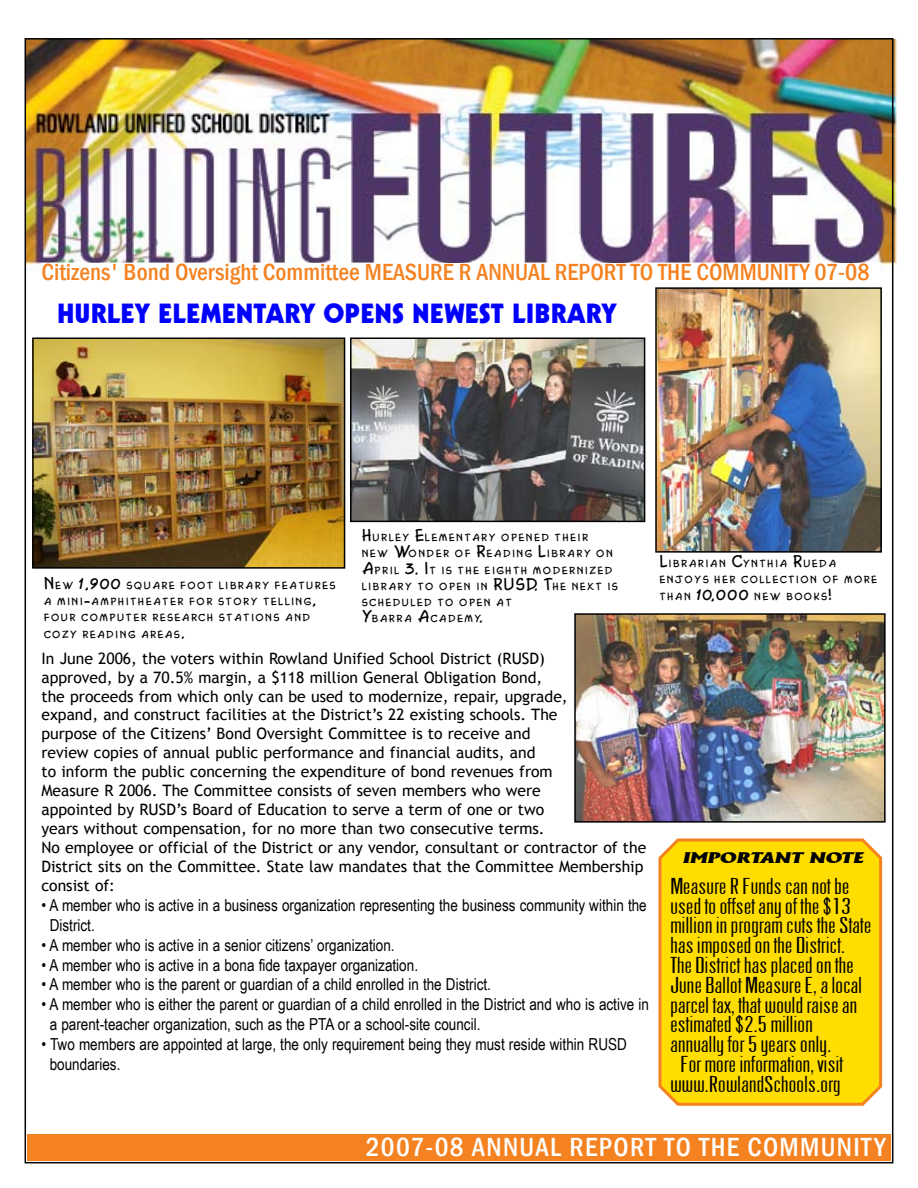
<style>
.page{position:relative;width:918px;height:1188px;background:#fff}
.page>*{position:absolute;margin:0;border:0;box-sizing:border-box;transform-origin:0 0}
.t1{font:27px "Geometric 231 BT Heavy C";color:#00f}
.t2{font:500 condensed 27px "Franklin Gothic";letter-spacing:.05em;color:#fff}
.t3{font:500 condensed 24px "Franklin Gothic";color:#f58220}
.t4{font:20.7px "Arizona";color:#000;scale:1.4 1}
.t5{font:16.8px/16.2px "Chasm Thin Normal";color:#000;scale:1.4 1}
.t6{font:16.5px/19.8px "Arial Narrow";color:#000}
.t7{font:15.75px/18.9px "Trebuchet MS";color:#000}
.t8{font:italic 800 15px "Adelon";color:#000;scale:1.4 1}
</style>
<div class="page">
<div style="left:27px;top:1134px;width:864px;height:27px;background:#f58220"></div>
<img style="left:28px;top:39px;width:869px;height:231px">
<div style="left:41px;top:263px;width:839px;height:18px;background:#fff"></div>
<img style="left:35px;top:341px;width:307px;height:225px">
<div style="left:32px;top:338px;width:313px;height:231px;border:2px solid #000"></div>
<img style="left:353px;top:341px;width:289px;height:178px">
<div style="left:350px;top:338px;width:295px;height:184px;border:2px solid #000"></div>
<img style="left:658px;top:290px;width:221px;height:260px">
<div style="left:655px;top:287px;width:227px;height:266px;border:2px solid #000"></div>
<img style="left:577px;top:616px;width:306px;height:204px">
<div style="left:574px;top:613px;width:312px;height:210px;border:2px solid #000"></div>
<svg style="left:658px;top:838px;width:225px;height:268px;background:#fed90d"></svg>
<h2 class="t3" style="left:41px;top:256px;width:389px">CITIZENS' BOND OVERSIGHT COMMITTEE MEASURE</h2>
<h2 class="t3" style="left:459px;top:256px;width:109px">R ANNUAL REPORT</h2>
<h2 class="t3" style="left:631px;top:256px;width:80px">TOTHE COMMUNITY</h2>
<h2 class="t3" style="left:814px;top:256px;width:57px">07-08</h2>
<h1 class="t1" style="left:57px;top:297px;width:561px">HURLEY ELEMENTARY OPENS NEWEST LIBRARY</h1>
<p class="t5" style="left:43px;top:575px;width:211px">New 1,900 square foot library features a mini-amphitheater for story telling, four computer research stations and cozy reading areas.</p>
<p class="t5" style="left:361px;top:527px;width:186px">Hurley Elementary opened their new Wonder of Reading Library on<br>April 3. It is the eighth modernized library to open in RUSD. The next is scheduled to open at<br>Ybarra Academy.</p>
<p class="t7" style="left:41px;top:649px;width:606px">In June 2006, the voters within Rowland Unified School District (RUSD)<br>approved, by a 70.5% margin, a $118 million General Obligation Bond,<br>the proceeds from which only can be used to modernize, repair, upgrade,<br>expand, and construct facilities at the District’s 22 existing schools. The<br>purpose of the Citizens’ Bond Oversight Committee is to receive and<br>review copies of annual public performance and financial audits, and<br>to inform the public concerning the expenditure of bond revenues from<br>Measure R 2006. The Committee consists of seven members who were<br>appointed by RUSD’s Board of Education to serve a term of one or two<br>years without compensation, for no more than two consecutive terms.<br>No employee or official of the District or any vendor, consultant or contractor of the District sits on the Committee. State law mandates that the Committee Membership consist of:</p>
<p class="t6" style="left:50px;top:895px;width:599px;text-indent:-8px">• A member who is active in a business organization representing the business community within the<br>District.</p>
<p class="t6" style="left:41px;top:935px;width:355px">• A member who is active in a senior citizens’ organization.</p>
<p class="t6" style="left:41px;top:954px;width:378px">• A member who is active in a bona fide taxpayer organization.</p>
<p class="t6" style="left:41px;top:974px;width:451px">• A member who is the parent or guardian of a child enrolled in the District.</p>
<p class="t6" style="left:50px;top:994px;width:601px;text-indent:-8px">• A member who is either the parent or guardian of a child enrolled in the District and who is active in a parent-teacher organization, such as the PTA or a school-site council.</p>
<p class="t6" style="left:50px;top:1034px;width:579px;text-indent:-8px">• Two members are appointed at large, the only requirement being they must reside within RUSD boundaries.</p>
<p class="t5" style="left:659px;top:553px;width:158px">Librarian Cynthia Rueda enjoys her collection of more than 10,000 new books!</p>
<p class="t8" style="left:683px;top:849px;width:131px">IMPORTANT NOTE</p>
<h3 class="t4" style="left:670px;top:874px;width:129px">Measure R Funds can not be</h3>
<h3 class="t4" style="left:670px;top:893px;width:131px">used to offset any of the $13</h3>
<h3 class="t4" style="left:670px;top:913px;width:145px">million in program cuts the State</h3>
<h3 class="t4" style="left:670px;top:933px;width:127px">has imposed on the District.</h3>
<h3 class="t4" style="left:670px;top:953px;width:133px">The District has placed on the</h3>
<h3 class="t4" style="left:670px;top:973px;width:139px">June Ballot Measure E, a local</h3>
<h3 class="t4" style="left:670px;top:992px;width:135px">parcel tax, that would raise an</h3>
<h3 class="t4" style="left:670px;top:1012px;width:103px">estimated $2.5 million</h3>
<h3 class="t4" style="left:670px;top:1032px;width:117px">annually for 5 years only.</h3>
<h3 class="t4" style="left:680px;top:1052px;width:118px">For more information, visit</h3>
<h3 class="t4" style="left:670px;top:1072px;width:123px">www.RowlandSchools.org</h3>
<h1 class="t2" style="left:366px;top:1129px;width:521px">2007-08 ANNUAL REPORT TO THE COMMUNITY</h1>
</div>
